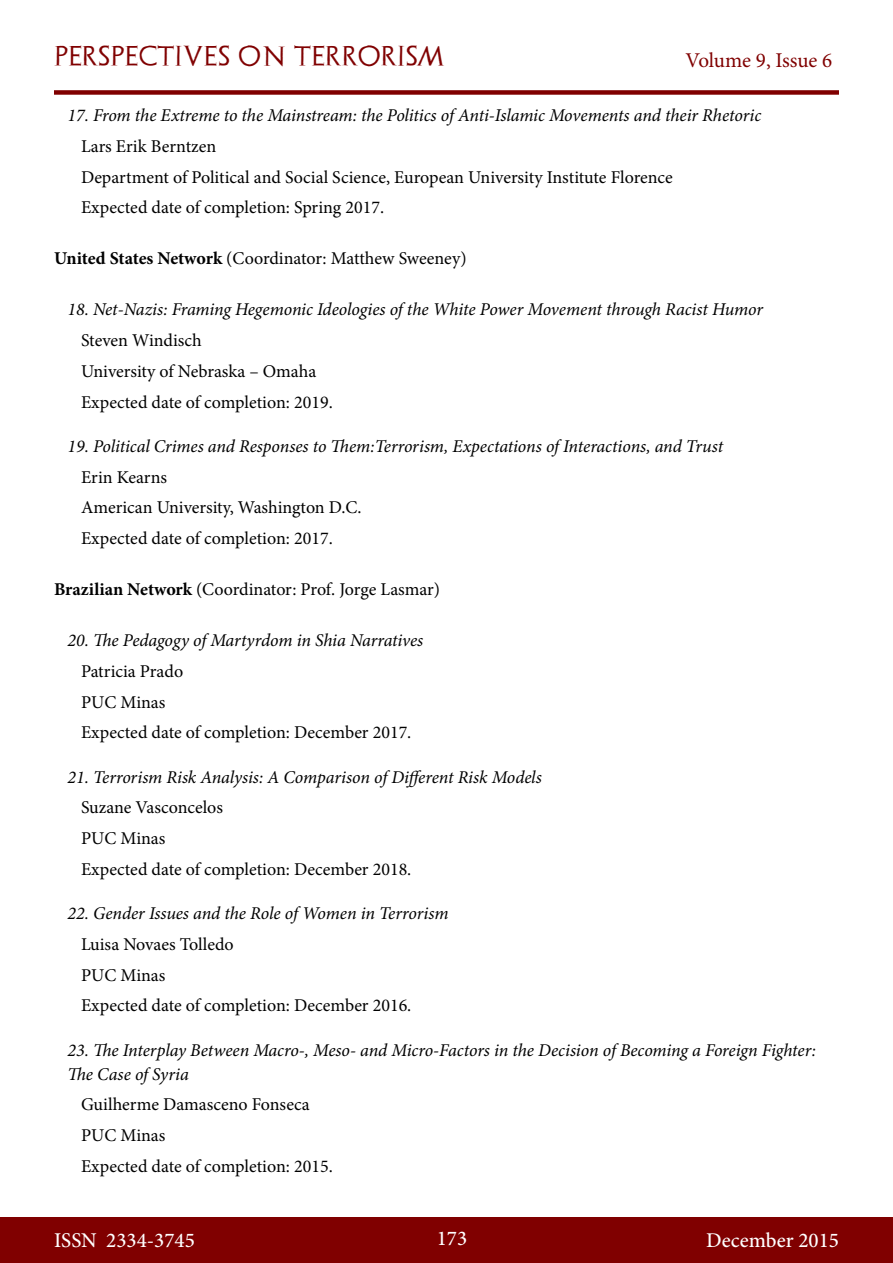
<style>
.page{position:relative;width:893px;height:1263px;background:#fff}
.page>*{position:absolute;margin:0;border:0;box-sizing:border-box;transform-origin:0 0}
.t1{font:500 21px "Minion Pro";color:#fff}
.t2{font:21px "Archeologicaps";letter-spacing:.045em;color:#800000}
.t3{font:21px "Minion Pro";letter-spacing:-.005em;color:#800000}
.thesis_person{font:18px "Minion Pro";color:#000}
.thesis_title{font:italic 18px/24px "Minion Pro";letter-spacing:-.01em;color:#000}
.Network_title{font:18px "Minion Pro";letter-spacing:-.005em;color:#000}
.s1{font-weight:700}
</style>
<div class="page">
<div style="left:0;top:1217px;width:893px;height:46px;background:#800000"></div>
<div style="left:54px;top:90px;width:785px;height:5px;background:#800000"></div>
<p class="t2" style="left:54px;top:43px;width:392px">PERSPECTIVES ON TERRORISM</p>
<p class="t3" style="left:686px;top:46px;width:148px">Volume 9, Issue 6</p>
<p class="thesis_title" style="left:68px;top:103px;width:695px">17. From the Extreme to the Mainstream: the Politics of Anti-Islamic Movements and their Rhetoric</p>
<p class="thesis_person" style="left:81px;top:134px;width:137px">Lars Erik Berntzen</p>
<p class="thesis_person" style="left:81px;top:165px;width:593px">Department of Political and Social Science, European University Institute Florence</p>
<p class="thesis_person" style="left:81px;top:196px;width:305px">Expected date of completion: Spring 2017.</p>
<p class="Network_title" style="left:54px;top:247px;width:414px"><span class="s1">United States Network</span> (Coordinator: Matthew Sweeney)</p>
<p class="thesis_title" style="left:68px;top:298px;width:697px">18. Net-Nazis: Framing Hegemonic Ideologies of the White Power Movement through Racist Humor</p>
<p class="thesis_person" style="left:81px;top:328px;width:122px">Steven Windisch</p>
<p class="thesis_person" style="left:81px;top:359px;width:237px">University of Nebraska – Omaha</p>
<p class="thesis_person" style="left:81px;top:390px;width:253px">Expected date of completion: 2019.</p>
<p class="thesis_title" style="left:68px;top:434px;width:657px">19. Political Crimes and Responses to Them:Terrorism, Expectations of Interactions, and Trust</p>
<p class="thesis_person" style="left:81px;top:465px;width:88px">Erin Kearns</p>
<p class="thesis_person" style="left:81px;top:496px;width:282px">American University, Washington D.C.</p>
<p class="thesis_person" style="left:81px;top:526px;width:253px">Expected date of completion: 2017.</p>
<p class="Network_title" style="left:54px;top:577px;width:388px"><span class="s1">Brazilian Network</span> (Coordinator: Prof. Jorge Lasmar)</p>
<p class="thesis_title" style="left:68px;top:628px;width:357px">20. The Pedagogy of Martyrdom in Shia Narratives</p>
<p class="thesis_person" style="left:81px;top:659px;width:104px">Patricia Prado</p>
<p class="thesis_person" style="left:81px;top:690px;width:86px">PUC Minas</p>
<p class="thesis_person" style="left:81px;top:721px;width:332px">Expected date of completion: December 2017.</p>
<p class="thesis_title" style="left:68px;top:765px;width:476px">21. Terrorism Risk Analysis: A Comparison of Different Risk Models</p>
<p class="thesis_person" style="left:81px;top:796px;width:144px">Suzane Vasconcelos</p>
<p class="thesis_person" style="left:81px;top:826px;width:86px">PUC Minas</p>
<p class="thesis_person" style="left:81px;top:857px;width:332px">Expected date of completion: December 2018.</p>
<p class="thesis_title" style="left:68px;top:901px;width:383px">22. Gender Issues and the Role of Women in Terrorism</p>
<p class="thesis_person" style="left:81px;top:932px;width:154px">Luisa Novaes Tolledo</p>
<p class="thesis_person" style="left:81px;top:963px;width:86px">PUC Minas</p>
<p class="thesis_person" style="left:81px;top:994px;width:332px">Expected date of completion: December 2016.</p>
<p class="thesis_title" style="left:68px;top:1038px;width:750px">23. The Interplay Between Macro-, Meso- and Micro-Factors in the Decision of Becoming a Foreign Fighter:<br>The Case of Syria</p>
<p class="thesis_person" style="left:81px;top:1093px;width:230px">Guilherme Damasceno Fonseca</p>
<p class="thesis_person" style="left:81px;top:1123px;width:86px">PUC Minas</p>
<p class="thesis_person" style="left:81px;top:1154px;width:253px">Expected date of completion: 2015.</p>
<p class="t1" style="left:54px;top:1226px;width:142px">ISSN 2334-3745</p>
<p class="t1" style="left:437px;top:1224px;width:32px">173</p>
<p class="t1" style="left:706px;top:1226px;width:134px">December 2015</p>
</div>
